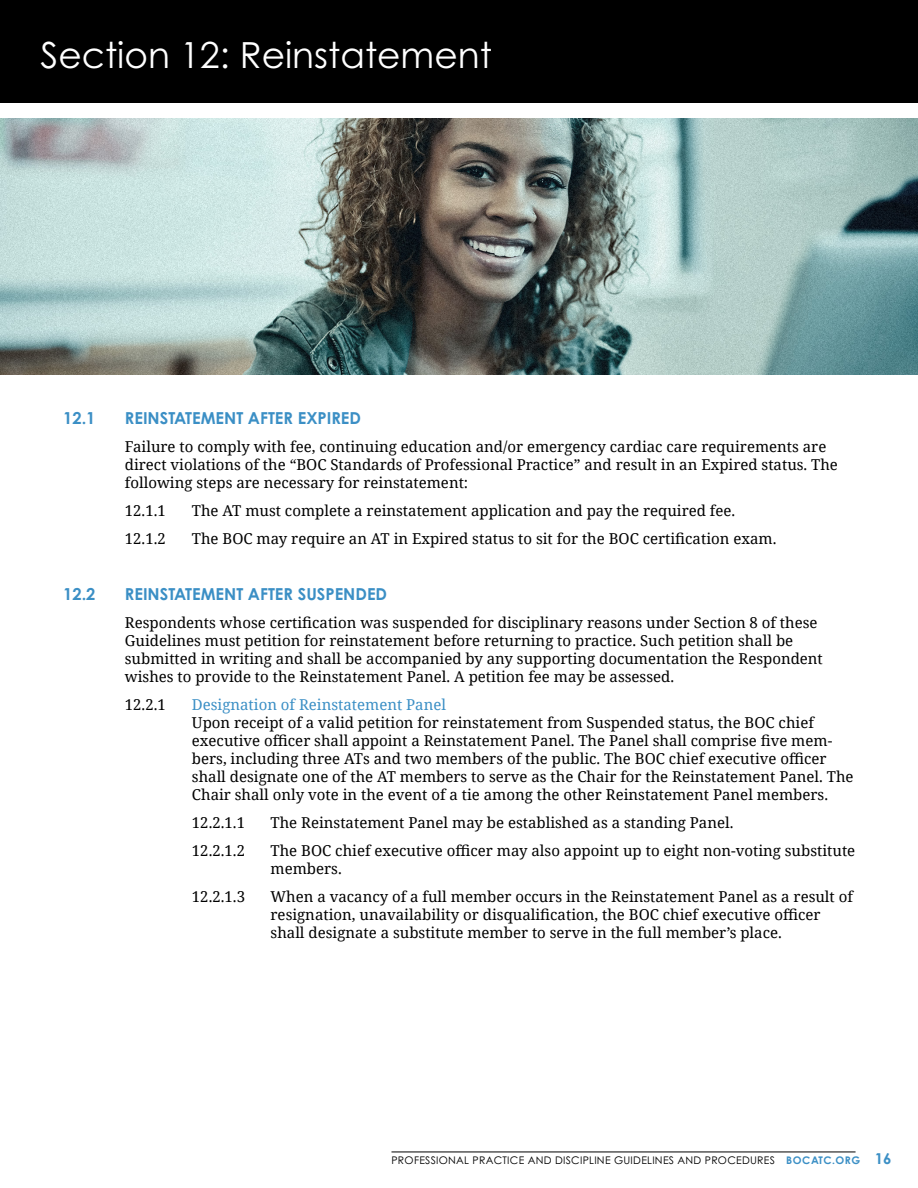
<style>
.page{position:relative;width:918px;height:1188px;background:#fff}
.page>*{position:absolute;margin:0;border:0;box-sizing:border-box;transform-origin:0 0}
.t1{font:36px "Century Gothic Pro";color:#fff}
.t2{font:700 16.5px "Century Gothic Pro";color:#3b8fc5}
.t3{font:15px/18px "Noto Serif";color:#000}
.t4{font:15px "Noto Serif";color:#3b8fc5}
.t5{font:10.5px "Century Gothic Pro";letter-spacing:.025em;color:#000}
.s1{font-weight:700;color:#3b8fc5}
.s2{font-weight:700;font-size:15px;color:#3b8fc5}
</style>
<div class="page">
<hr style="left:392px;top:1152px;width:464px;height:1px;background:#000">
<div style="left:0;top:0;width:918px;height:103px;background:#000"></div>
<img style="left:1px;top:119px;width:916px;height:256px">
<h1 class="t1" style="left:40px;top:33px;width:453px">Section 12: Reinstatement</h1>
<p class="t2" style="left:63px;top:408px;width:34px">12.1</p>
<p class="t2" style="left:125px;top:408px;width:238px">REINSTATEMENT AFTER EXPIRED</p>
<p class="t3" style="left:125px;top:437px;width:715px">Failure to comply with fee, continuing education and/or emergency cardiac care requirements are direct violations of the “BOC Standards of Professional Practice” and result in an Expired status. The following steps are necessary for reinstatement:</p>
<p class="t3" style="left:125px;top:501px;width:43px">12.1.1</p>
<p class="t3" style="left:192px;top:501px;width:545px">The AT must complete a reinstatement application and pay the required fee.</p>
<p class="t3" style="left:125px;top:529px;width:43px">12.1.2</p>
<p class="t3" style="left:192px;top:529px;width:586px">The BOC may require an AT in Expired status to sit for the BOC certification exam.</p>
<p class="t2" style="left:63px;top:583px;width:34px">12.2</p>
<p class="t2" style="left:125px;top:583px;width:264px">REINSTATEMENT AFTER SUSPENDED</p>
<p class="t3" style="left:125px;top:613px;width:700px">Respondents whose certification was suspended for disciplinary reasons under Section 8 of these Guidelines must petition for reinstatement before returning to practice. Such petition shall be submitted in writing and shall be accompanied by any supporting documentation the Respondent wishes to provide to the Reinstatement Panel. A petition fee may be assessed.</p>
<p class="t3" style="left:125px;top:695px;width:43px">12.2.1</p>
<p class="t4" style="left:192px;top:694px;width:256px">Designation of Reinstatement Panel</p>
<p class="t3" style="left:192px;top:713px;width:663px">Upon receipt of a valid petition for reinstatement from Suspended status, the BOC chief executive officer shall appoint a Reinstatement Panel. The Panel shall comprise five mem&shy;bers, including three ATs and two members of the public. The BOC chief executive officer shall designate one of the AT members to serve as the Chair for the Reinstatement Panel. The Chair shall only vote in the event of a tie among the other Reinstatement Panel members.</p>
<p class="t3" style="left:192px;top:813px;width:55px">12.2.1.1</p>
<p class="t3" style="left:271px;top:813px;width:464px">The Reinstatement Panel may be established as a standing Panel.</p>
<p class="t3" style="left:192px;top:841px;width:55px">12.2.1.2</p>
<p class="t3" style="left:271px;top:841px;width:586px">The BOC chief executive officer may also appoint up to eight non-voting substitute members.</p>
<p class="t3" style="left:192px;top:887px;width:55px">12.2.1.3</p>
<p class="t3" style="left:271px;top:887px;width:584px">When a vacancy of a full member occurs in the Reinstatement Panel as a result of resignation, unavailability or disqualification, the BOC chief executive officer shall designate a substitute member to serve in the full member’s place.</p>
<p class="t5" style="left:392px;top:1154px;width:502px">PROFESSIONAL PRACTICE AND DISCIPLINE GUIDELINES AND PROCEDURES <span class="s1">BOCATC.ORG</span> <span class="s2">16</span></p>
</div>
